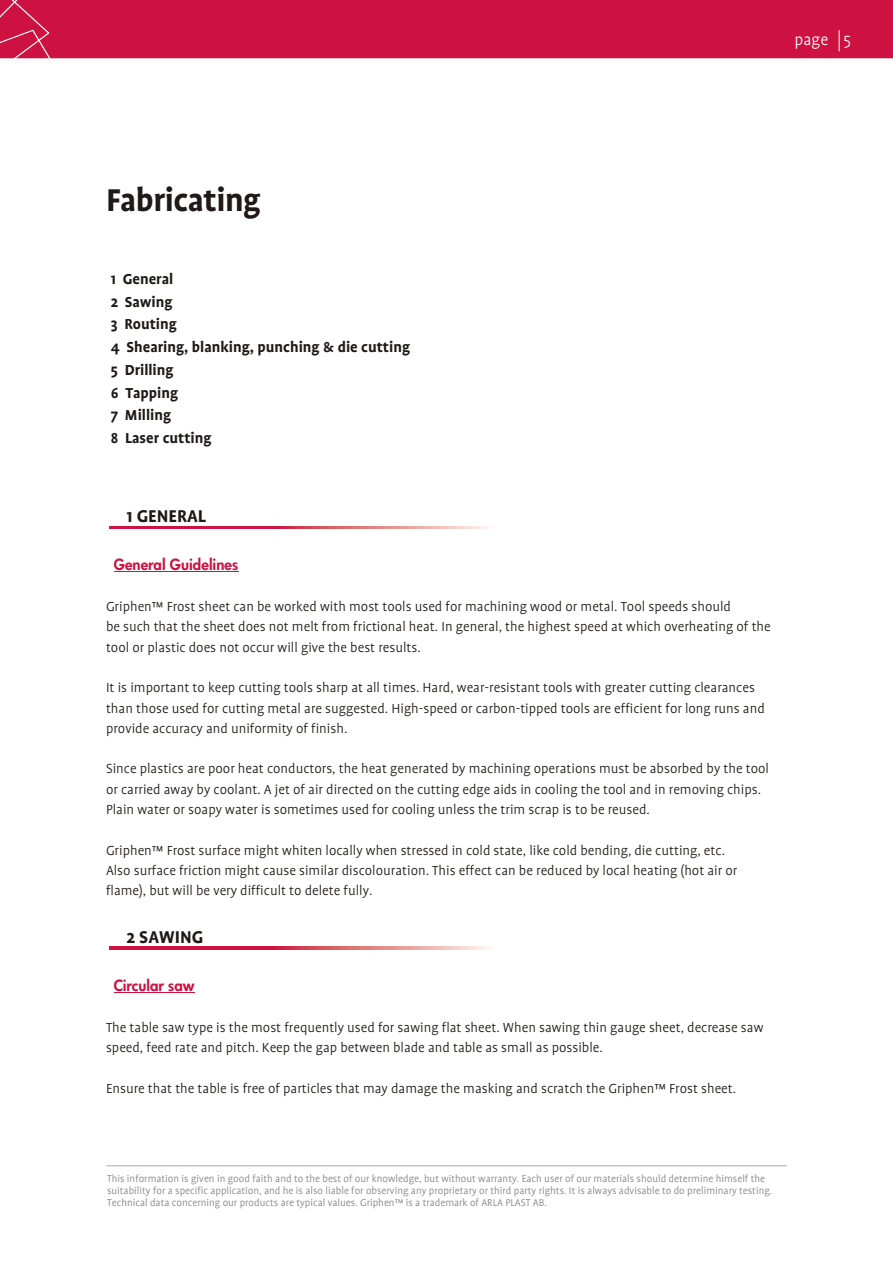
<style>
.page{position:relative;width:893px;height:1263px;background:#fff}
.page>*{position:absolute;margin:0;border:0;box-sizing:border-box;transform-origin:0 0}
.t1{font:36px "Profile Bold CE";letter-spacing:-.015em;color:#1f1a17}
.t2{font:19.5px "Profile Bold CE";color:#1f1a17}
.t3{font:18px "Profile Light CE";color:#fff}
.t4{font:16.5px/22.6px "Profile Bold CE";color:#1f1a17}
.t5{font:15px/20.2px "Profile Light CE";color:#1f1a17}
.t6{font:800 15px "Futura";color:#cd1141}
.t7{font:11.25px/11.9px "Profile Light CE";color:#828282}
</style>
<div class="page">
<div style="left:53px;top:0;width:840px;height:58px;background:#cd1141"></div>
<svg style="left:839px;top:30px;width:1px;height:21px"></svg>
<svg style="left:0;top:0;width:53px;height:59px;background:#d0234f"></svg>
<hr style="left:114px;top:572px;width:124px;height:1px;background:#cd1141">
<svg style="left:109px;top:526px;width:380px;height:2px"></svg>
<hr style="left:114px;top:992px;width:81px;height:1px;background:#cd1141">
<svg style="left:109px;top:947px;width:380px;height:2px"></svg>
<hr style="left:106px;top:1165px;width:681px;height:1px;background:#aba8a8">
<p class="t3" style="left:795px;top:31px;width:58px">page 5</p>
<h1 class="t1" style="left:106px;top:183px;width:156px">Fabricating</h1>
<p class="t4" style="left:111px;top:268px;width:301px">1 General<br>2 Sawing<br>3 Routing<br>4 Shearing, blanking, punching &amp; die cutting<br>5 Drilling<br>6 Tapping<br>7 Milling<br>8 Laser cutting</p>
<h2 class="t2" style="left:126px;top:507px;width:81px">1 GENERAL</h2>
<p class="t6" style="left:114px;top:559px;width:126px">General Guidelines</p>
<p class="t5" style="left:106px;top:597px;width:666px">Griphen™ Frost sheet can be worked with most tools used for machining wood or metal. Tool speeds should<br>be such that the sheet does not melt from frictional heat. In general, the highest speed at which overheating of the tool or plastic does not occur will give the best results.</p>
<p class="t5" style="left:106px;top:678px;width:660px">It is important to keep cutting tools sharp at all times. Hard, wear-resistant tools with greater cutting clearances than those used for cutting metal are suggested. High-speed or carbon-tipped tools are efficient for long runs and provide accuracy and uniformity of finish.</p>
<p class="t5" style="left:106px;top:759px;width:665px">Since plastics are poor heat conductors, the heat generated by machining operations must be absorbed by the tool or carried away by coolant. A jet of air directed on the cutting edge aids in cooling the tool and in removing chips.<br>Plain water or soapy water is sometimes used for cooling unless the trim scrap is to be reused.</p>
<p class="t5" style="left:106px;top:840px;width:633px">Griphen™ Frost surface might whiten locally when stressed in cold state, like cold bending, die cutting, etc.<br>Also surface friction might cause similar discolouration. This effect can be reduced by local heating (hot air or flame), but will be very difficult to delete fully.</p>
<h2 class="t2" style="left:126px;top:927px;width:78px">2 SAWING</h2>
<p class="t6" style="left:114px;top:979px;width:82px">Circular saw</p>
<p class="t5" style="left:106px;top:1017px;width:659px">The table saw type is the most frequently used for sawing flat sheet. When sawing thin gauge sheet, decrease saw speed, feed rate and pitch. Keep the gap between blade and table as small as possible.</p>
<p class="t5" style="left:106px;top:1078px;width:632px">Ensure that the table is free of particles that may damage the masking and scratch the Griphen™ Frost sheet.</p>
<p class="t7" style="left:107px;top:1173px;width:667px">This information is given in good faith and to the best of our knowledge, but without warranty. Each user of our materials should determine himself the suitability for a specific application, and he is also liable for observing any proprietary or third party rights. It is always advisable to do preliminary testing.<br>Technical data concerning our products are typical values. Griphen™ is a trademark of ARLA PLAST AB.</p>
</div>
